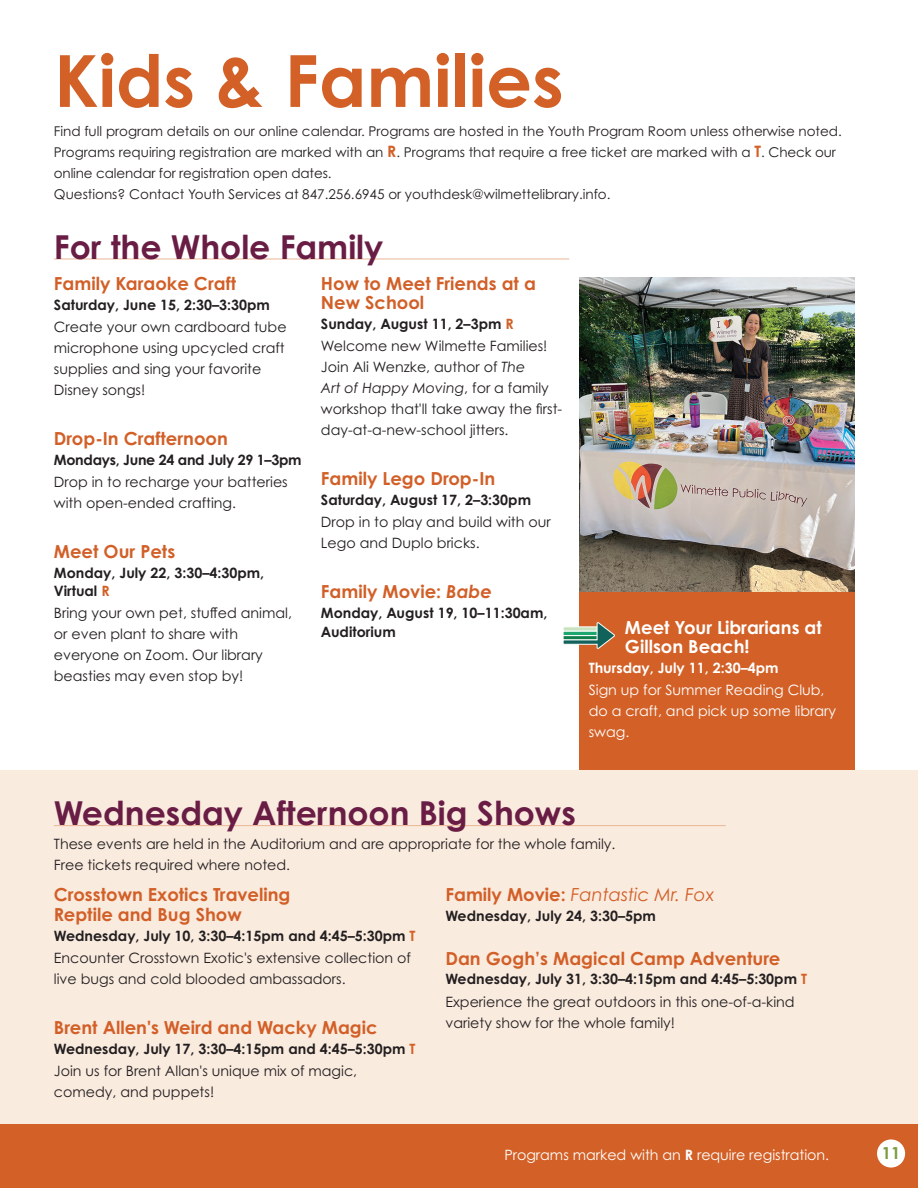
<style>
.page{position:relative;width:918px;height:1188px;background:#fff}
.page>*{position:absolute;margin:0;border:0;box-sizing:border-box;transform-origin:0 0}
.t1{font:700 72px "Century Gothic Pro";color:#d36127}
.t2{font:700 33px "Century Gothic Pro";color:#691d44}
.t3{font:700 18px/19.5px "Century Gothic Pro";color:#d25f27}
.t4{font:700 18px/19.5px "Century Gothic Pro";color:#fff}
.t5{font:italic 18px "Century Gothic Pro";color:#d25f27}
.t6{font:700 16.5px "Century Gothic Pro";color:#799c3d}
.t7{font:14.25px/21px "Century Gothic Pro";color:#231f20}
.t8{font:700 14.25px/18.8px "Century Gothic Pro";color:#231f20}
.t9{font:14.25px/21px "Century Gothic Pro";color:#fff}
.t10{font:700 14.25px "Century Gothic Pro";letter-spacing:-.02em;color:#231f20}
.t11{font:700 14.25px "Century Gothic Pro";color:#fff}
.t12{font:13.5px/21px "Century Gothic Pro";color:#231f20}
.s1{font-weight:700;font-size:15.75px;color:#d26027}
.s2{color:#d36127}
.s3{font-weight:700}
.s4{font-weight:700;color:#d36127}
.s5{font-style:italic}
.s6{font-weight:700;font-style:normal}
</style>
<div class="page">
<div style="left:0;top:770px;width:918px;height:395px;background:#faebdf"></div>
<div style="left:0;top:1124px;width:918px;height:64px;background:#d36127"></div>
<div style="left:877px;top:1139px;width:28px;height:28px;background:#fff;border-radius:50%"></div>
<hr style="left:54px;top:259px;width:515px;height:1px;background:#ebb695">
<hr style="left:54px;top:825px;width:672px;height:1px;background:#ebb695">
<div style="left:579px;top:277px;width:276px;height:493px;background:#d36127"></div>
<img style="left:579px;top:277px;width:276px;height:314px">
<svg style="left:563px;top:622px;width:52px;height:27px"></svg>
<h1 class="t1" style="left:54px;top:36px;width:511px">Kids &amp; Families</h1>
<p class="t12" style="left:54px;top:120px;width:789px">Find full program details on our online calendar. Programs are hosted in the Youth Program Room unless otherwise noted.<br>Programs requiring registration are marked with an <span class="s1">R</span>. Programs that require a free ticket are marked with a <span class="s1">T</span>. Check our online calendar for registration open dates.<br>Questions? Contact Youth Services at 847.256.6945 or youthdesk@wilmettelibrary.info.</p>
<h2 class="t2" style="left:54px;top:226px;width:331px">For the Whole Family</h2>
<p class="t3" style="left:54px;top:273px;width:184px">Family Karaoke Craft</p>
<p class="t8" style="left:54px;top:295px;width:217px">Saturday, June 15, 2:30–3:30pm</p>
<p class="t7" style="left:54px;top:316px;width:234px">Create your own cardboard tube microphone using upcycled craft supplies and sing your favorite<br>Disney songs!</p>
<p class="t3" style="left:54px;top:428px;width:176px">Drop-In Crafternoon</p>
<p class="t10" style="left:54px;top:451px;width:249px">Mondays, June 24 and July 29 1–3pm</p>
<p class="t7" style="left:54px;top:471px;width:235px">Drop in to recharge your batteries with open-ended crafting.</p>
<p class="t3" style="left:54px;top:541px;width:123px">Meet Our Pets</p>
<p class="t8" style="left:54px;top:563px;width:212px">Monday, July 22, 3:30–4:30pm,<br>Virtual <span class="s2">R</span></p>
<p class="t7" style="left:54px;top:603px;width:239px">Bring your own pet, stuffed animal, or even plant to share with everyone on Zoom. Our library beasties may even stop by!</p>
<p class="t3" style="left:321px;top:273px;width:216px">How to Meet Friends at a<br>New School</p>
<p class="t7" style="left:321px;top:313px;width:243px"><span class="s3">Sunday, August 11, 2–3pm</span> <span class="s4">R<br></span>Welcome new Wilmette Families!<br>Join Ali Wenzke, author of <span class="s5">The<br>Art of Happy Moving</span>, for a family workshop that'll take away the first&shy;day-at-a-new-school jitters.</p>
<p class="t3" style="left:321px;top:469px;width:176px">Family Lego Drop-In</p>
<p class="t8" style="left:321px;top:490px;width:212px">Saturday, August 17, 2–3:30pm</p>
<p class="t7" style="left:321px;top:511px;width:231px">Drop in to play and build with our<br>Lego and Duplo bricks.</p>
<p class="t3" style="left:321px;top:582px;width:172px">Family Movie: <span class="s5">Babe</span></p>
<p class="t8" style="left:321px;top:603px;width:228px">Monday, August 19, 10–11:30am,<br>Auditorium</p>
<p class="t4" style="left:625px;top:617px;width:198px">Meet Your Librarians at<br>Gillson Beach!</p>
<p class="t11" style="left:589px;top:659px;width:191px">Thursday, July 11, 2:30–4pm</p>
<p class="t9" style="left:589px;top:680px;width:249px">Sign up for Summer Reading Club, do a craft, and pick up some library swag.</p>
<h2 class="t2" style="left:54px;top:793px;width:523px">Wednesday Afternoon Big Shows</h2>
<p class="t7" style="left:54px;top:833px;width:563px">These events are held in the Auditorium and are appropriate for the whole family.<br>Free tickets required where noted.</p>
<p class="t3" style="left:54px;top:885px;width:238px">Crosstown Exotics Traveling<br>Reptile and Bug Show</p>
<p class="t7" style="left:54px;top:924px;width:363px;line-height:21.6px"><span class="s3">Wednesday, July 10, 3:30–4:15pm and 4:45–5:30pm</span> <span class="s4">T<br></span>Encounter Crosstown Exotic's extensive collection of live bugs and cold blooded ambassadors.</p>
<p class="t3" style="left:54px;top:1017px;width:325px">Brent Allen's Weird and Wacky Magic</p>
<p class="t7" style="left:54px;top:1037px;width:363px;line-height:21.6px"><span class="s3">Wednesday, July 17, 3:30–4:15pm and 4:45–5:30pm</span> <span class="s4">T<br></span>Join us for Brent Allan's unique mix of magic, comedy, and puppets!</p>
<p class="t5" style="left:445px;top:884px;width:270px"><span class="s6">Family Movie:</span> Fantastic Mr. Fox</p>
<p class="t8" style="left:445px;top:906px;width:212px">Wednesday, July 24, 3:30–5pm</p>
<p class="t3" style="left:445px;top:948px;width:336px">Dan Gogh’s Magical Camp Adventure</p>
<p class="t7" style="left:445px;top:968px;width:363px;line-height:21.6px"><span class="s3">Wednesday, July 31, 3:30–4:15pm and 4:45–5:30pm</span> <span class="s4">T<br></span>Experience the great outdoors in this one-of-a-kind variety show for the whole family!</p>
<p class="t9" style="left:504px;top:1144px;width:326px">Programs marked with an <span class="s3">R</span> require registration.</p>
<p class="t6" style="left:882px;top:1142px;width:20px">11</p>
</div>
